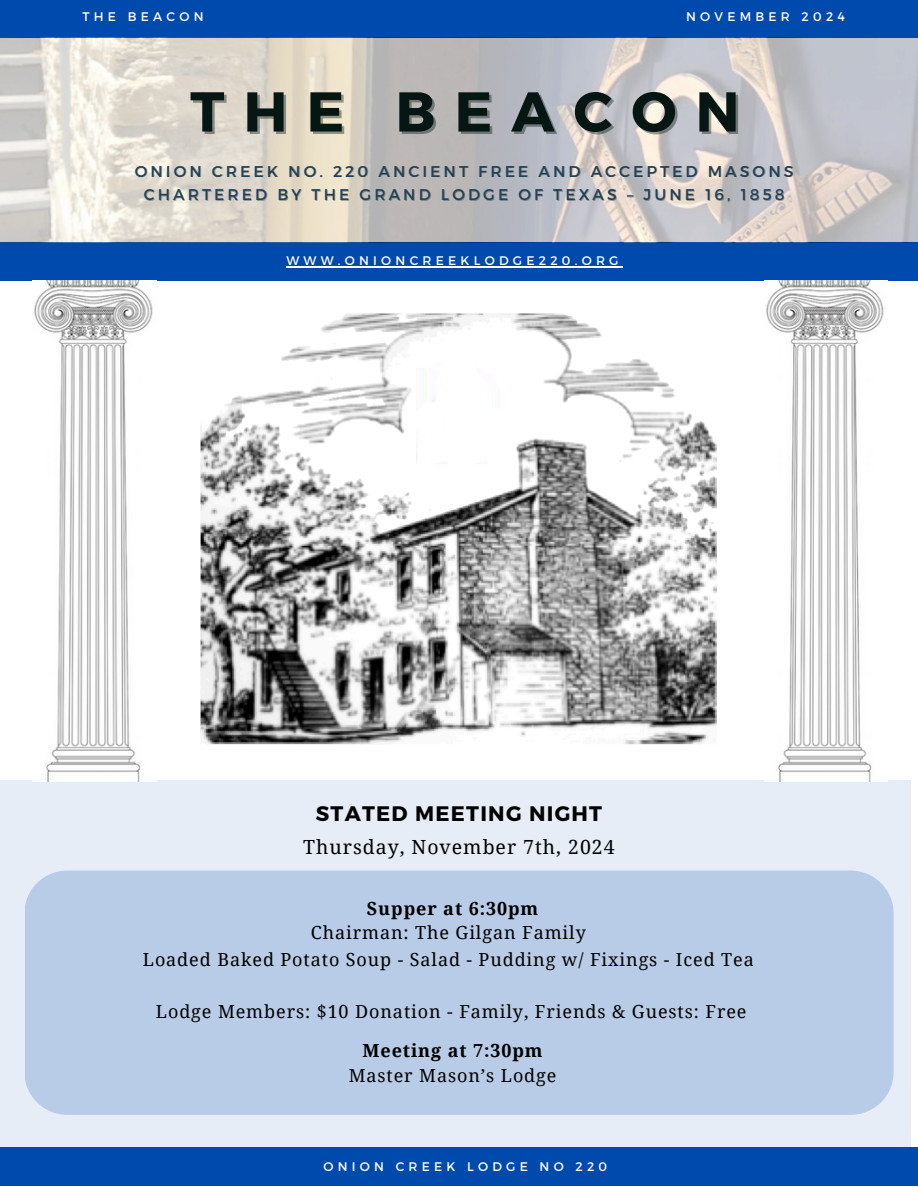
<style>
.page{position:relative;width:918px;height:1188px;background:#fff}
.page>*{position:absolute;margin:0;border:0;box-sizing:border-box;transform-origin:0 0}
.t1{font:700 56.1px "Montserrat";letter-spacing:.34em;color:#051613}
.t2{font:700 21px "Montserrat";letter-spacing:.06em;color:#000}
.t3{font:19.5px "Noto Serif";letter-spacing:.05em;color:#000}
.t4{font:18px/27px "Noto Serif";letter-spacing:.05em;color:#000;text-align:center}
.t5{font:700 18px "Noto Serif";letter-spacing:.05em;color:#000}
.t6{font:15.6px "Montserrat";letter-spacing:.2em;color:#244051}
.t7{font:12.45px "Montserrat";letter-spacing:.34em;color:#fff}
</style>
<div class="page">
<div style="left:0;top:242px;width:918px;height:38px;background:#004aad"></div>
<svg style="left:0;top:781px;width:911px;height:366px;background:#c8d7ec"></svg>
<div style="left:0;top:1148px;width:918px;height:38px;background:#004aad"></div>
<div style="left:0;top:0;width:918px;height:37px;background:#004aad"></div>
<img style="left:0;top:37px;width:918px;height:205px">
<img style="left:766px;top:280px;width:118px;height:501px">
<img style="left:34px;top:280px;width:119px;height:501px">
<img style="left:200px;top:314px;width:517px;height:431px">
<hr style="left:287px;top:266px;width:336px;height:2px;background:#fff">
<h3 class="t7" style="left:82px;top:8px;width:123px">THE BEACON</h3>
<h2 class="t7" style="left:686px;top:8px;width:160px">NOVEMBER 2024</h2>
<p class="t1" style="left:190px;top:75px;width:551px">THE BEACON</p>
<p class="t6" style="left:135px;top:161px;width:660px">ONION CREEK NO. 220 ANCIENT FREE AND ACCEPTED MASONS</p>
<p class="t6" style="left:144px;top:184px;width:642px">CHARTERED BY THE GRAND LODGE OF TEXAS – JUNE 16, 1858</p>
<h5 class="t7" style="left:287px;top:253px;width:334px">WWW.ONIONCREEKLODGE220.ORG</h5>
<h1 class="t2" style="left:316px;top:800px;width:288px">STATED MEETING NIGHT</h1>
<h4 class="t3" style="left:303px;top:834px;width:313px">Thursday, November 7th, 2024</h4>
<h6 class="t5" style="left:367px;top:896px;width:173px">Supper at 6:30pm</h6>
<p class="t4" style="left:143px;top:918px;width:612px">Chairman: The Gilgan Family<br>Loaded Baked Potato Soup - Salad - Pudding w/ Fixings - Iced Tea</p>
<h6 class="t4" style="left:156px;top:998px;width:592px">Lodge Members: $10 Donation - Family, Friends &amp; Guests: Free</h6>
<h5 class="t5" style="left:362px;top:1037px;width:182px">Meeting at 7:30pm</h5>
<h6 class="t4" style="left:349px;top:1061px;width:209px">Master Mason’s Lodge</h6>
<p class="t7" style="left:323px;top:1158px;width:285px">ONION CREEK LODGE NO 220</p>
</div>
